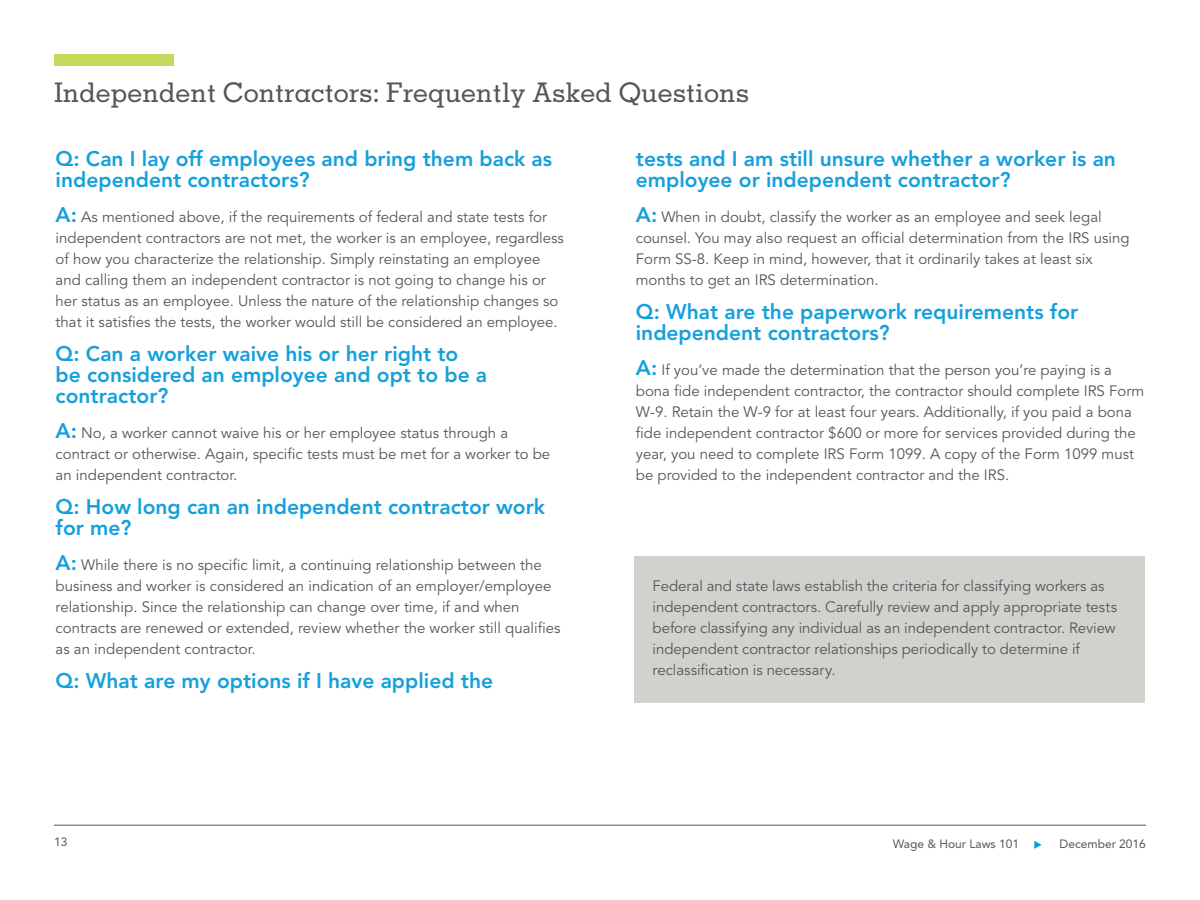
<style>
.page{position:relative;width:1200px;height:900px;background:#fff}
.page>*{position:absolute;margin:0;border:0;box-sizing:border-box;transform-origin:0 0}
.t1{font:500 27px "Memphis LT Std";color:#55565a}
.Body_text{font:800 21px/21px "Avenir LT Std";color:#16a0db}
.Body_text-2{font:15px/21px "Avenir LT Std";color:#55565a}
.Body_text-3{font:15px/21px "Avenir LT Std";letter-spacing:-.005em;color:#555659}
.t2{font:12px "Avenir";color:#56565a}
.s1{font-weight:800;font-size:21px;color:#16a0db}
</style>
<div class="page">
<hr style="left:54px;top:825px;width:1092px;height:1px;background:#56565a">
<div style="left:54px;top:54px;width:119px;height:11px;background:#c4da5a"></div>
<div style="left:634px;top:556px;width:510px;height:148px;background:#d2d1cd"></div>
<p class="t1" style="left:54px;top:76px;width:697px">Independent Contractors: Frequently Asked Questions</p>
<p class="Body_text" style="left:56px;top:149px;width:498px">Q: Can I lay off employees and bring them back as independent contractors?</p>
<p class="Body_text-2" style="left:56px;top:206px;width:510px"><span class="s1">A:</span> As mentioned above, if the requirements of federal and state tests for independent contractors are not met, the worker is an employee, regardless of how you characterize the relationship. Simply reinstating an employee and calling them an independent contractor is not going to change his or her status as an employee. Unless the nature of the relationship changes so that it satisfies the tests, the worker would still be considered an employee.</p>
<p class="Body_text" style="left:56px;top:344px;width:433px">Q: Can a worker waive his or her right to be considered an employee and opt to be a contractor?</p>
<p class="Body_text-2" style="left:56px;top:422px;width:496px"><span class="s1">A:</span> No, a worker cannot waive his or her employee status through a contract or otherwise. Again, specific tests must be met for a worker to be an independent contractor.</p>
<p class="Body_text" style="left:56px;top:497px;width:491px">Q: How long can an independent contractor work for me?</p>
<p class="Body_text-2" style="left:56px;top:554px;width:506px"><span class="s1">A:</span> While there is no specific limit, a continuing relationship between the business and worker is considered an indication of an employer/employee relationship. Since the relationship can change over time, if and when contracts are renewed or extended, review whether the worker still qualifies as an independent contractor.</p>
<p class="Body_text" style="left:56px;top:671px;width:439px">Q: What are my options if I have applied the</p>
<p class="Body_text" style="left:636px;top:149px;width:482px">tests and I am still unsure whether a worker is an employee or independent contractor?</p>
<p class="Body_text-2" style="left:636px;top:206px;width:495px"><span class="s1">A:</span> When in doubt, classify the worker as an employee and seek legal counsel. You may also request an official determination from the IRS using Form SS-8. Keep in mind, however, that it ordinarily takes at least six months to get an IRS determination.</p>
<p class="Body_text" style="left:636px;top:302px;width:444px">Q: What are the paperwork requirements for independent contractors?</p>
<p class="Body_text-2" style="left:636px;top:359px;width:510px"><span class="s1">A:</span> If you’ve made the determination that the person you’re paying is a bona fide independent contractor, the contractor should complete IRS Form W-9. Retain the W-9 for at least four years. Additionally, if you paid a bona fide independent contractor $600 or more for services provided during the year, you need to complete IRS Form 1099. A copy of the Form 1099 must be provided to the independent contractor and the IRS.</p>
<p class="Body_text-3" style="left:653px;top:576px;width:466px">Federal and state laws establish the criteria for classifying workers as independent contractors. Carefully review and apply appropriate tests before classifying any individual as an independent contractor. Review independent contractor relationships periodically to determine if reclassification is necessary.</p>
<p class="t2" style="left:54px;top:835px;width:15px">13</p>
<p class="t2" style="left:893px;top:836px;width:128px">Wage &amp; Hour Laws 101</p>
<p class="t2" style="left:1060px;top:836px;width:88px">December 2016</p>
</div>
